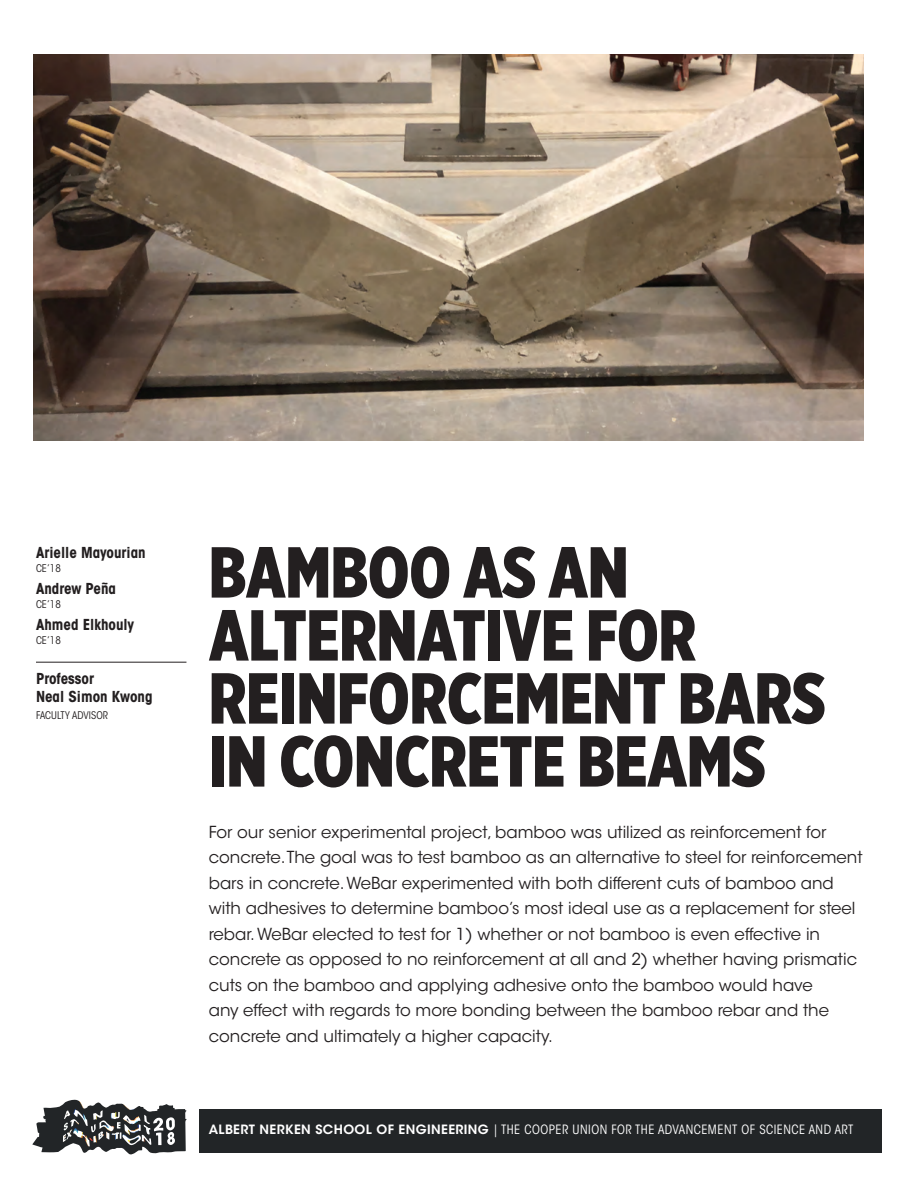
<style>
.page{position:relative;width:918px;height:1188px;background:#fff}
.page>*{position:absolute;margin:0;border:0;box-sizing:border-box;transform-origin:0 0}
.t1{font:900 72px/63px "Gotham X Narrow";letter-spacing:-.005em;color:#231f20}
.t2{font:16.5px/25.5px "ITC Avant Garde Std";color:#231f20}
.t3{font:700 condensed 15px/18px "ITC Avant Garde Std";color:#231f20}
.t4{font:condensed 12.75px "ITC Avant Garde Std";letter-spacing:.04em;color:#fff}
.t5{font:condensed 10.5px "ITC Avant Garde Std";letter-spacing:.01em;color:#231f20}
.s1{font-weight:600;font-stretch:normal}
</style>
<div class="page">
<svg style="left:32px;top:1099px;width:155px;height:56px"></svg>
<div style="left:200px;top:1109px;width:682px;height:44px;background:#222527"></div>
<hr style="left:36px;top:662px;width:150px;height:1px;background:#231f20">
<img style="left:34px;top:54px;width:830px;height:387px">
<p class="t3" style="left:36px;top:544px;width:111px">Arielle Mayourian</p>
<p class="t5" style="left:36px;top:562px;width:26px">CE’18</p>
<p class="t3" style="left:36px;top:580px;width:82px">Andrew Peña</p>
<p class="t5" style="left:36px;top:598px;width:26px">CE’18</p>
<p class="t3" style="left:36px;top:616px;width:100px">Ahmed Elkhouly</p>
<p class="t5" style="left:36px;top:634px;width:26px">CE’18</p>
<p class="t3" style="left:36px;top:670px;width:118px">Professor<br>Neal Simon Kwong</p>
<p class="t5" style="left:36px;top:709px;width:74px">FACULTY ADVISOR</p>
<h1 class="t1" style="left:209px;top:540px;width:618px">BAMBOO AS AN<br>ALTERNATIVE FOR<br>REINFORCEMENT BARS<br>IN CONCRETE BEAMS</h1>
<p class="t2" style="left:209px;top:819px;width:655px">For our senior experimental project, bamboo was utilized as reinforcement for concrete. The goal was to test bamboo as an alternative to steel for reinforcement bars in concrete. WeBar experimented with both different cuts of bamboo and with adhesives to determine bamboo’s most ideal use as a replacement for steel rebar. WeBar elected to test for 1) whether or not bamboo is even effective in concrete as opposed to no reinforcement at all and 2) whether having prismatic cuts on the bamboo and applying adhesive onto the bamboo would have<br>any effect with regards to more bonding between the bamboo rebar and the concrete and ultimately a higher capacity.</p>
<p class="t4" style="left:209px;top:1122px;width:646px"><span class="s1">ALBERT NERKEN SCHOOL OF ENGINEERING</span> | THE COOPER UNION FOR THE ADVANCEMENT OF SCIENCE AND ART</p>
</div>
